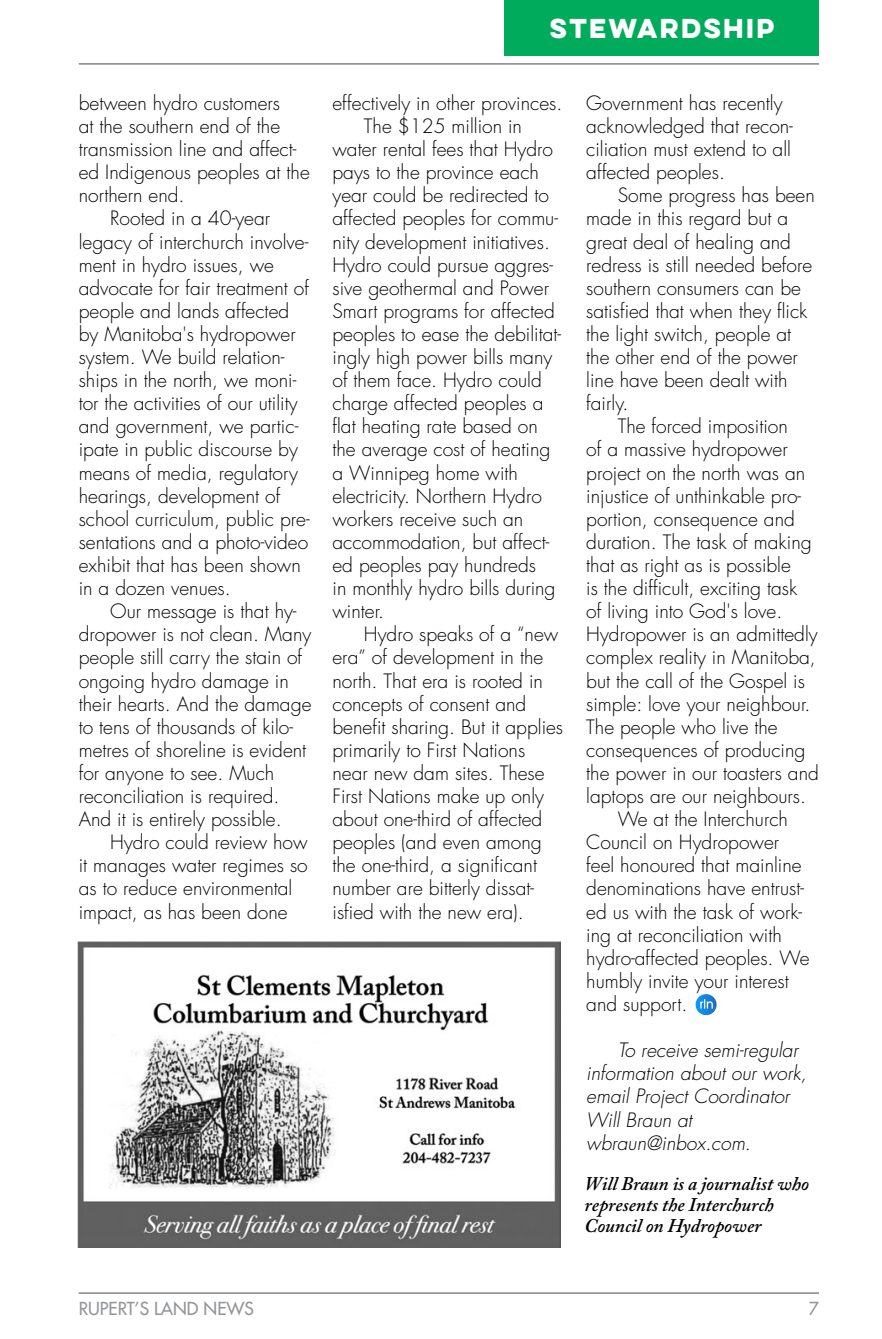
<style>
.page{position:relative;width:882px;height:1339px;background:#fff}
.page>*{position:absolute;margin:0;border:0;box-sizing:border-box;transform-origin:0 0}
.t1{font:24.5px "Eveleth Clean";letter-spacing:.1em;color:#fff}
.t2{font:300 19.25px/23.1px "Futura LT";color:#000}
.t3{font:italic 300 19.25px/23.1px "Futura LT";color:#000}
.t4{font:italic 600 19.25px/21px "Adobe Caslon Pro";color:#000}
.t5{font:17.5px "Futura LT";color:#939598}
</style>
<div class="page">
<hr style="left:79px;top:1292px;width:740px;height:2px;background:#939598">
<hr style="left:79px;top:63px;width:740px;height:2px;background:#939598">
<div style="left:504px;top:0;width:315px;height:55px;background:#00ac5b"></div>
<svg style="left:696px;top:994px;width:21px;height:21px"></svg>
<svg style="left:700px;top:999px;width:13px;height:9px"></svg>
<img style="left:78px;top:941px;width:482px;height:307px">
<p class="t1" style="left:550px;top:10px;width:226px">STEWARDSHIP</p>
<p class="t2" style="left:79px;top:92px;width:203px">between hydro customers</p>
<p class="t2" style="left:79px;top:115px;width:203px">at the southern end of the</p>
<p class="t2" style="left:79px;top:138px;width:219px">transmission line and affect-</p>
<p class="t2" style="left:79px;top:161px;width:233px">ed Indigenous peoples at the</p>
<p class="t2" style="left:79px;top:184px;width:107px">northern end.</p>
<p class="t2" style="left:110px;top:207px;width:162px">Rooted in a 40-year</p>
<p class="t2" style="left:79px;top:231px;width:231px">legacy of interchurch involve-</p>
<p class="t2" style="left:79px;top:254px;width:197px">ment in hydro issues, we</p>
<p class="t2" style="left:79px;top:277px;width:232px">advocate for fair treatment of</p>
<p class="t2" style="left:79px;top:300px;width:212px">people and lands affected</p>
<p class="t2" style="left:79px;top:323px;width:219px">by Manitoba's hydropower</p>
<p class="t2" style="left:79px;top:346px;width:207px">system. We build relation-</p>
<p class="t2" style="left:79px;top:369px;width:219px">ships in the north, we moni-</p>
<p class="t2" style="left:79px;top:392px;width:220px">tor the activities of our utility</p>
<p class="t2" style="left:79px;top:415px;width:221px">and government, we partic-</p>
<p class="t2" style="left:79px;top:438px;width:221px">ipate in public discourse by</p>
<p class="t2" style="left:79px;top:462px;width:221px">means of media, regulatory</p>
<p class="t2" style="left:79px;top:485px;width:203px">hearings, development of</p>
<p class="t2" style="left:79px;top:508px;width:232px">school curriculum, public pre-</p>
<p class="t2" style="left:79px;top:531px;width:231px">sentations and a photo-video</p>
<p class="t2" style="left:79px;top:554px;width:224px">exhibit that has been shown</p>
<p class="t2" style="left:79px;top:577px;width:154px">in a dozen venues.</p>
<p class="t2" style="left:110px;top:600px;width:188px">Our message is that hy-</p>
<p class="t2" style="left:79px;top:623px;width:234px">dropower is not clean. Many</p>
<p class="t2" style="left:79px;top:646px;width:225px">people still carry the stain of</p>
<p class="t2" style="left:79px;top:669px;width:212px">ongoing hydro damage in</p>
<p class="t2" style="left:79px;top:693px;width:234px">their hearts. And the damage</p>
<p class="t2" style="left:79px;top:716px;width:216px">to tens of thousands of kilo-</p>
<p class="t2" style="left:79px;top:739px;width:229px">metres of shoreline is evident</p>
<p class="t2" style="left:79px;top:762px;width:197px">for anyone to see. Much</p>
<p class="t2" style="left:79px;top:785px;width:202px">reconciliation is required.</p>
<p class="t2" style="left:79px;top:808px;width:204px">And it is entirely possible.</p>
<p class="t2" style="left:110px;top:831px;width:199px">Hydro could review how</p>
<p class="t2" style="left:79px;top:854px;width:231px">it manages water regimes so</p>
<p class="t2" style="left:79px;top:877px;width:215px">as to reduce environmental</p>
<p class="t2" style="left:79px;top:900px;width:210px">impact, as has been done</p>
<p class="t2" style="left:333px;top:92px;width:231px">effectively in other provinces.</p>
<p class="t2" style="left:364px;top:115px;width:160px">The $125 million in</p>
<p class="t2" style="left:333px;top:138px;width:222px">water rental fees that Hydro</p>
<p class="t2" style="left:333px;top:161px;width:208px">pays to the province each</p>
<p class="t2" style="left:333px;top:184px;width:218px">year could be redirected to</p>
<p class="t2" style="left:333px;top:207px;width:227px">affected peoples for commu-</p>
<p class="t2" style="left:333px;top:231px;width:219px">nity development initiatives.</p>
<p class="t2" style="left:333px;top:254px;width:222px">Hydro could pursue aggres-</p>
<p class="t2" style="left:333px;top:277px;width:218px">sive geothermal and Power</p>
<p class="t2" style="left:333px;top:300px;width:224px">Smart programs for affected</p>
<p class="t2" style="left:333px;top:323px;width:230px">peoples to ease the debilitat-</p>
<p class="t2" style="left:333px;top:346px;width:221px">ingly high power bills many</p>
<p class="t2" style="left:333px;top:369px;width:211px">of them face. Hydro could</p>
<p class="t2" style="left:333px;top:392px;width:212px">charge affected peoples a</p>
<p class="t2" style="left:333px;top:415px;width:207px">flat heating rate based on</p>
<p class="t2" style="left:333px;top:438px;width:219px">the average cost of heating</p>
<p class="t2" style="left:333px;top:462px;width:187px">a Winnipeg home with</p>
<p class="t2" style="left:333px;top:485px;width:211px">electricity. Northern Hydro</p>
<p class="t2" style="left:333px;top:508px;width:192px">workers receive such an</p>
<p class="t2" style="left:333px;top:531px;width:219px">accommodation, but affect-</p>
<p class="t2" style="left:333px;top:554px;width:205px">ed peoples pay hundreds</p>
<p class="t2" style="left:333px;top:577px;width:225px">in monthly hydro bills during</p>
<p class="t2" style="left:333px;top:600px;width:53px">winter.</p>
<p class="t2" style="left:364px;top:623px;width:196px">Hydro speaks of a “new</p>
<p class="t2" style="left:333px;top:646px;width:212px">era” of development in the</p>
<p class="t2" style="left:333px;top:669px;width:212px">north. That era is rooted in</p>
<p class="t2" style="left:333px;top:693px;width:195px">concepts of consent and</p>
<p class="t2" style="left:333px;top:716px;width:232px">benefit sharing. But it applies</p>
<p class="t2" style="left:333px;top:739px;width:194px">primarily to First Nations</p>
<p class="t2" style="left:333px;top:762px;width:214px">near new dam sites. These</p>
<p class="t2" style="left:333px;top:785px;width:213px">First Nations make up only</p>
<p class="t2" style="left:333px;top:808px;width:211px">about one-third of affected</p>
<p class="t2" style="left:333px;top:831px;width:211px">peoples (and even among</p>
<p class="t2" style="left:333px;top:854px;width:206px">the one-third, a significant</p>
<p class="t2" style="left:333px;top:877px;width:203px">number are bitterly dissat-</p>
<p class="t2" style="left:333px;top:900px;width:193px">isfied with the new era).</p>
<p class="t2" style="left:586px;top:92px;width:208px">Government has recently acknowledged that recon&shy;ciliation must extend to all affected peoples.</p>
<p class="t2" style="left:586px;top:184px;width:230px;text-indent:31px">Some progress has been made in this regard but a great deal of healing and redress is still needed before southern consumers can be satisfied that when they flick the light switch, people at the other end of the power line have been dealt with fairly.</p>
<p class="t2" style="left:618px;top:415px;width:172px">The forced imposition</p>
<p class="t2" style="left:586px;top:438px;width:203px">of a massive hydropower</p>
<p class="t2" style="left:586px;top:462px;width:221px">project on the north was an</p>
<p class="t2" style="left:586px;top:485px;width:216px">injustice of unthinkable pro-</p>
<p class="t2" style="left:586px;top:508px;width:210px">portion, consequence and</p>
<p class="t2" style="left:586px;top:531px;width:227px">duration. The task of making</p>
<p class="t2" style="left:586px;top:554px;width:206px">that as right as is possible</p>
<p class="t2" style="left:586px;top:577px;width:213px">is the difficult, exciting task</p>
<p class="t2" style="left:586px;top:600px;width:198px">of living into God's love.</p>
<p class="t2" style="left:586px;top:623px;width:233px">Hydropower is an admittedly</p>
<p class="t2" style="left:586px;top:646px;width:231px">complex reality in Manitoba,</p>
<p class="t2" style="left:586px;top:669px;width:220px">but the call of the Gospel is</p>
<p class="t2" style="left:586px;top:693px;width:226px">simple: love your neighbour.</p>
<p class="t2" style="left:586px;top:716px;width:193px">The people who live the</p>
<p class="t2" style="left:586px;top:739px;width:221px">consequences of producing</p>
<p class="t2" style="left:586px;top:762px;width:234px">the power in our toasters and</p>
<p class="t2" style="left:586px;top:785px;width:221px">laptops are our neighbours.</p>
<p class="t2" style="left:618px;top:808px;width:172px">We at the Interchurch</p>
<p class="t2" style="left:586px;top:831px;width:194px">Council on Hydropower</p>
<p class="t2" style="left:586px;top:854px;width:217px">feel honoured that mainline</p>
<p class="t2" style="left:586px;top:877px;width:219px">denominations have entrust-</p>
<p class="t2" style="left:586px;top:900px;width:218px">ed us with the task of work-</p>
<p class="t2" style="left:586px;top:924px;width:197px">ing at reconciliation with</p>
<p class="t2" style="left:586px;top:947px;width:225px">hydro-affected peoples. We</p>
<p class="t2" style="left:586px;top:970px;width:204px">humbly invite your interest</p>
<p class="t2" style="left:586px;top:993px;width:103px">and support.</p>
<p class="t3" style="left:586px;top:1039px;width:222px;text-indent:31px">To receive semi-regular information about our work, email Project Coordinator<br>Will Braun at wbraun@inbox.com.</p>
<p class="t4" style="left:585px;top:1173px;width:226px">Will Braun is a journalist who represents the Interchurch<br>Council on Hydropower</p>
<p class="t5" style="left:79px;top:1297px;width:177px">RUPERT’S LAND NEWS</p>
<p class="t5" style="left:809px;top:1297px;width:12px">7</p>
</div>
